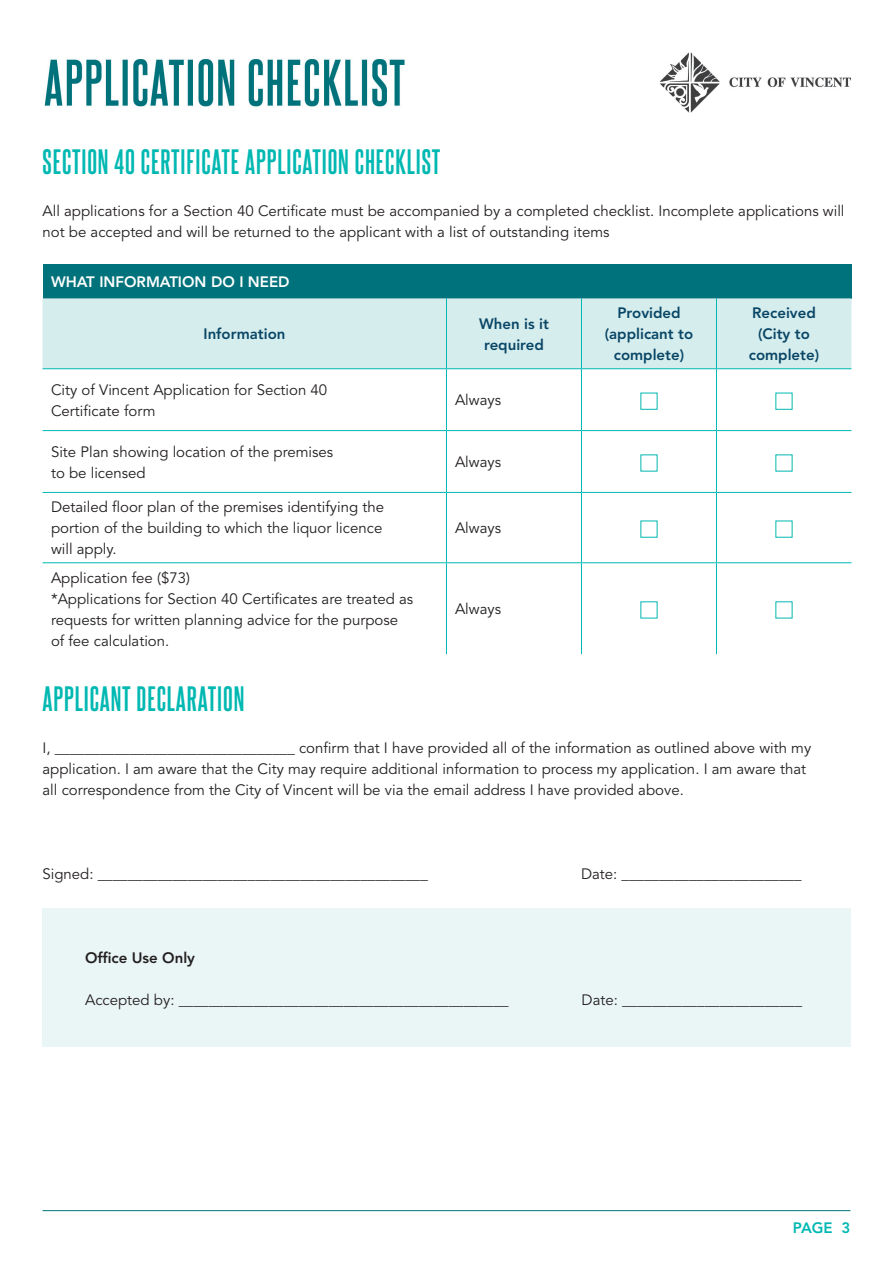
<style>
.page{position:relative;width:893px;height:1263px;background:#fff}
.page>*{position:absolute;margin:0;border:0;box-sizing:border-box;transform-origin:0 0}
.Heading{font:700 30px "Steelfish Rg";letter-spacing:.03em;color:#00b8b2}
.Body_copy{font:15px/21px "Avenir LT Std";color:#231f20}
.Body_copy-2{font:800 15px/21px "Avenir LT Std";color:#094666;text-align:center}
.Body_copy-3{font:800 15px "Avenir LT Std";color:#fff}
.Body_copy-4{font:800 15px "Avenir LT Std";color:#231f20}
.t1{font:800 15px "Avenir LT Std";color:#00b8b2}
</style>
<div class="page">
<hr style="left:43px;top:1210px;width:807px;height:1px;background:#00727b">
<img style="left:44px;top:52px;width:806px;height:61px">
<div style="left:43px;top:264px;width:808px;height:34px;background:#00727b"></div>
<div style="left:43px;top:298px;width:808px;height:70px;background:#d5eded"></div>
<hr style="left:446px;top:298px;width:1px;height:70px;background:#00b8b2">
<hr style="left:581px;top:298px;width:1px;height:70px;background:#00b8b2">
<hr style="left:716px;top:298px;width:1px;height:70px;background:#00b8b2">
<hr style="left:43px;top:368px;width:403px;height:1px;background:#00b8b2">
<hr style="left:446px;top:368px;width:135px;height:1px;background:#00b8b2">
<hr style="left:446px;top:369px;width:1px;height:61px;background:#00b8b2">
<hr style="left:581px;top:368px;width:135px;height:1px;background:#00b8b2">
<hr style="left:581px;top:369px;width:1px;height:61px;background:#00b8b2">
<hr style="left:716px;top:368px;width:135px;height:1px;background:#00b8b2">
<hr style="left:716px;top:369px;width:1px;height:61px;background:#00b8b2">
<hr style="left:43px;top:430px;width:403px;height:1px;background:#00b8b2">
<hr style="left:446px;top:430px;width:135px;height:1px;background:#00b8b2">
<hr style="left:446px;top:431px;width:1px;height:61px;background:#00b8b2">
<hr style="left:581px;top:430px;width:135px;height:1px;background:#00b8b2">
<hr style="left:581px;top:431px;width:1px;height:61px;background:#00b8b2">
<hr style="left:716px;top:430px;width:135px;height:1px;background:#00b8b2">
<hr style="left:716px;top:431px;width:1px;height:61px;background:#00b8b2">
<hr style="left:43px;top:492px;width:403px;height:1px;background:#00b8b2">
<hr style="left:446px;top:492px;width:135px;height:1px;background:#00b8b2">
<hr style="left:446px;top:493px;width:1px;height:69px;background:#00b8b2">
<hr style="left:581px;top:492px;width:135px;height:1px;background:#00b8b2">
<hr style="left:581px;top:493px;width:1px;height:69px;background:#00b8b2">
<hr style="left:716px;top:492px;width:135px;height:1px;background:#00b8b2">
<hr style="left:716px;top:493px;width:1px;height:69px;background:#00b8b2">
<hr style="left:43px;top:562px;width:403px;height:1px;background:#00b8b2">
<hr style="left:446px;top:562px;width:135px;height:1px;background:#00b8b2">
<hr style="left:446px;top:563px;width:1px;height:91px;background:#00b8b2">
<hr style="left:581px;top:562px;width:135px;height:1px;background:#00b8b2">
<hr style="left:581px;top:563px;width:1px;height:91px;background:#00b8b2">
<hr style="left:716px;top:562px;width:135px;height:1px;background:#00b8b2">
<hr style="left:716px;top:563px;width:1px;height:91px;background:#00b8b2">
<div style="left:43px;top:909px;width:808px;height:138px;background:#eaf6f5"></div>
<p class="Heading" style="left:43px;top:144px;width:399px">SECTION 40 CERTIFICATE APPLICATION CHECKLIST</p>
<p class="Body_copy" style="left:43px;top:201px;width:803px">All applications for a Section 40 Certificate must be accompanied by a completed checklist. Incomplete applications will not be accepted and will be returned to the applicant with a list of outstanding items</p>
<p class="Body_copy-3" style="left:51px;top:273px;width:240px">WHAT INFORMATION DO I NEED</p>
<p class="Body_copy-2" style="left:204px;top:324px;width:83px">Information</p>
<p class="Body_copy-2" style="left:479px;top:313px;width:71px">When is it required</p>
<p class="Body_copy-2" style="left:605px;top:303px;width:90px">Provided (applicant to complete)</p>
<p class="Body_copy-2" style="left:749px;top:303px;width:72px">Received (City to complete)</p>
<p class="Body_copy" style="left:51px;top:380px;width:278px">City of Vincent Application for Section 40</p>
<p class="Body_copy" style="left:51px;top:401px;width:106px">Certificate form</p>
<p class="Body_copy" style="left:455px;top:390px;width:48px">Always</p>
<p class="Body_copy" style="left:51px;top:441px;width:284px">Site Plan showing location of the premises</p>
<p class="Body_copy" style="left:51px;top:462px;width:96px">to be licensed</p>
<p class="Body_copy" style="left:51px;top:497px;width:334px">Detailed floor plan of the premises identifying the</p>
<p class="Body_copy" style="left:51px;top:518px;width:333px">portion of the building to which the liquor licence</p>
<p class="Body_copy" style="left:51px;top:539px;width:67px">will apply.</p>
<p class="Body_copy" style="left:455px;top:452px;width:48px">Always</p>
<p class="Body_copy" style="left:455px;top:518px;width:48px">Always</p>
<p class="Body_copy" style="left:51px;top:567px;width:140px">Application fee ($73)</p>
<p class="Body_copy" style="left:51px;top:588px;width:364px">*Applications for Section 40 Certificates are treated as requests for written planning advice for the purpose of fee calculation.</p>
<p class="Body_copy" style="left:455px;top:599px;width:48px">Always</p>
<p class="Heading" style="left:43px;top:680px;width:203px">APPLICANT DECLARATION</p>
<p class="Body_copy" style="left:43px;top:738px;width:770px">I, ________________________________ confirm that I have provided all of the information as outlined above with my</p>
<p class="Body_copy" style="left:43px;top:759px;width:765px">application. I am aware that the City may require additional information to process my application. I am aware that</p>
<p class="Body_copy" style="left:43px;top:780px;width:643px">all correspondence from the City of Vincent will be via the email address I have provided above.</p>
<p class="Body_copy" style="left:43px;top:864px;width:387px">Signed: ____________________________________________</p>
<p class="Body_copy" style="left:581px;top:864px;width:222px">Date: ________________________</p>
<p class="Body_copy-4" style="left:85px;top:948px;width:112px">Office Use Only</p>
<p class="Body_copy" style="left:85px;top:989px;width:425px">Accepted by: ____________________________________________</p>
<p class="Body_copy" style="left:582px;top:989px;width:222px">Date: ________________________</p>
<p class="t1" style="left:793px;top:1218px;width:59px">PAGE 3</p>
</div>
